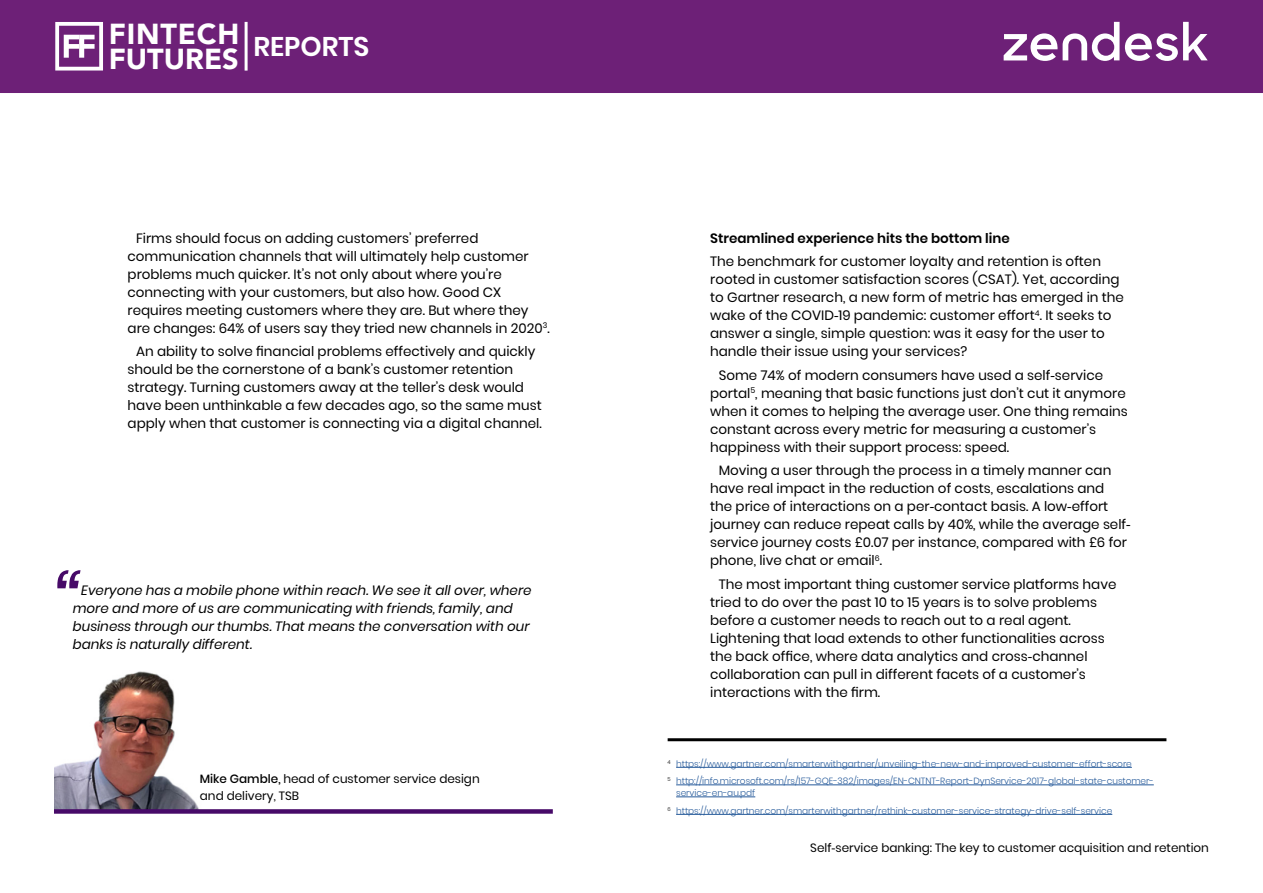
<style>
.page{position:relative;width:1263px;height:893px;background:#fff}
.page>*{position:absolute;margin:0;border:0;box-sizing:border-box;transform-origin:0 0}
.t1{font:italic 88.5px "Poppins";color:#470a68}
.t2{font:900 28.95px "Avenir";letter-spacing:.015em;color:#fff}
.Body_copy{font:13.5px/18px "Poppins";color:#000}
.t3{font:italic 13.5px/18px "Poppins";color:#000}
.Crosshead{font:600 13.5px "Poppins";color:#000}
.t4{font:12px/16.5px "Poppins";color:#000}
.t5{font:300 9px/12px "Poppins";letter-spacing:-.005em;color:#275b9b}
.s1{font-weight:500}
.s2{font-family:"Arial"}
</style>
<div class="page">
<div style="left:0;top:0;width:1263px;height:93px;background:#6d2077"></div>
<svg style="left:55px;top:22px;width:48px;height:49px"></svg>
<hr style="left:245px;top:22px;width:3px;height:49px;background:#fff">
<svg style="left:1125px;top:22px;width:83px;height:39px"></svg>
<svg style="left:1004px;top:22px;width:115px;height:39px"></svg>
<img style="left:54px;top:671px;width:145px;height:138px">
<div style="left:54px;top:809px;width:499px;height:5px;background:#470a68"></div>
<hr style="left:676px;top:767px;width:456px;height:1px;background:#275b9b">
<hr style="left:676px;top:785px;width:478px;height:1px;background:#275b9b">
<hr style="left:676px;top:797px;width:79px;height:1px;background:#275b9b">
<hr style="left:676px;top:814px;width:436px;height:1px;background:#275b9b">
<hr style="left:668px;top:738px;width:498px;height:3px;background:#000">
<h2 class="t2" style="left:109px;top:9px;width:262px">FINTECH <sub>REPORTS</sub></h2>
<h2 class="t2" style="left:109px;top:35px;width:132px">FUTURES</h2>
<p class="Body_copy" style="left:128px;top:229px;width:424px;text-indent:9px">Firms should focus on adding customers’ preferred communication channels that will ultimately help customer problems much quicker. It’s not only about where you’re connecting with your customers, but also how. Good CX requires meeting customers where they are. But where they are changes: 64% of users say they tried new channels in 2020<sup>3</sup>.</p>
<p class="Body_copy" style="left:128px;top:343px;width:416px;text-indent:9px">An ability to solve financial problems effectively and quickly should be the cornerstone of a bank’s customer retention strategy. Turning customers away at the teller’s desk would have been unthinkable a few decades ago, so the same must apply when that customer is connecting via a digital channel.</p>
<p class="t1" style="left:55px;top:558px;width:29px">“</p>
<p class="t3" style="left:73px;top:581px;width:460px;text-indent:9px">Everyone has a mobile phone within reach. We see it all over, where more and more of us are communicating with friends, family, and business through our thumbs. That means the conversation with our</p>
<p class="t3" style="left:73px;top:635px;width:181px">banks is naturally different.</p>
<p class="t4" style="left:200px;top:771px;width:281px"><span class="s1">Mike Gamble,</span> head of customer service design and delivery, TSB</p>
<p class="Crosshead" style="left:710px;top:230px;width:301px">Streamlined experience hits the bottom line</p>
<p class="Body_copy" style="left:710px;top:253px;width:415px">The benchmark for customer loyalty and retention is often rooted in customer satisfaction scores (CSAT). Yet, according to Gartner research, a new form of metric has emerged in the wake of the COVID<span class="s2">-</span>19 pandemic: customer effort<sup>4</sup>. It seeks to answer a single, simple question: was it easy for the user to handle their issue using your services?</p>
<p class="Body_copy" style="left:710px;top:366px;width:419px;text-indent:9px">Some 74% of modern consumers have used a self<span class="s2">-</span>service portal<sup>5</sup>, meaning that basic functions just don’t cut it anymore when it comes to helping the average user. One thing remains constant across every metric for measuring a customer’s happiness with their support process: speed.</p>
<p class="Body_copy" style="left:710px;top:462px;width:422px;text-indent:9px">Moving a user through the process in a timely manner can have real impact in the reduction of costs, escalations and<br>the price of interactions on a per<span class="s2">-</span>contact basis. A low<span class="s2">-</span>effort journey can reduce repeat calls by 40%, while the average self&shy;service journey costs £0.07 per instance, compared with £6 for phone, live chat or email<sup>6</sup>.</p>
<p class="Body_copy" style="left:710px;top:575px;width:408px;text-indent:9px">The most important thing customer service platforms have tried to do over the past 10 to 15 years is to solve problems before a customer needs to reach out to a real agent.<br>Lightening that load extends to other functionalities across the back office, where data analytics and cross<span class="s2">-</span>channel collaboration can pull in different facets of a customer’s interactions with the firm.</p>
<p class="t5" style="left:668px;top:757px;width:466px"><sup>4</sup> https://www.gartner.com/smarterwithgartner/unveiling-the-new-and-improved-customer-effort-score</p>
<p class="t5" style="left:676px;top:775px;width:479px;text-indent:-9px"><sup>5</sup> http://info.microsoft.com/rs/157-GQE-382/images/EN-CNTNT-Report-DynService-2017-global-state-customer&shy;service-en-au.pdf</p>
<p class="t5" style="left:668px;top:805px;width:446px"><sup>6</sup> https://www.gartner.com/smarterwithgartner/rethink-customer-service-strategy-drive-self-service</p>
<p class="t4" style="left:810px;top:839px;width:400px">Self<span class="s2">-</span>service banking: The key to customer acquisition and retention</p>
</div>
